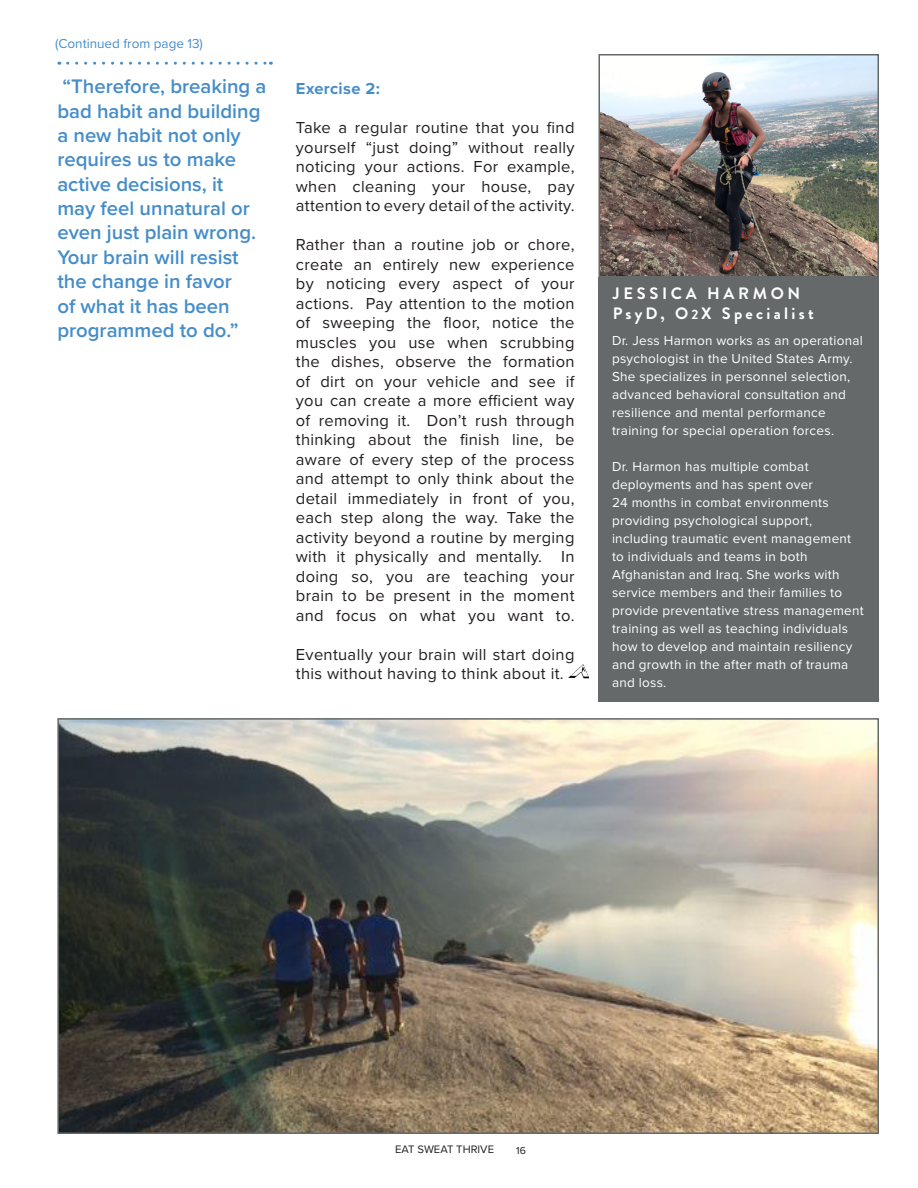
<style>
.page{position:relative;width:918px;height:1188px;background:#fff}
.page>*{position:absolute;margin:0;border:0;box-sizing:border-box;transform-origin:0 0}
.Pull_Quote_-_Under_D{font:600 20.25px/24.5px "Proxima Nova";color:#458dc9}
.Body_Text{font:16.5px/19.5px "Proxima Nova";letter-spacing:.02em;color:#231f20;text-align:justify}
.Section_Header_-_Rig{font:700 16.5px "Brandon Grotesque";letter-spacing:.2em;color:#fff}
.Section_Header_-_Rig-2{font:700 16.5px "Brandon Grotesque";letter-spacing:.22em;color:#fff}
.Body_Text-2{font:700 16.5px "Proxima Nova";letter-spacing:.02em;color:#458dc9}
.Body_Text-3{font:13.5px/18px "Proxima Nova";letter-spacing:.02em;color:#fff}
.Body_Text-4{font:13.5px "Proxima Nova";color:#458dc9}
.t1{font:11.25px "Proxima Nova";color:#231f20}
.t2{font:10.5px "Proxima Nova";color:#231f20}
.s1{font-size:13.5px}
</style>
<div class="page">
<img style="left:60px;top:721px;width:816px;height:410px">
<div style="left:57px;top:718px;width:822px;height:416px;border:2px solid #656969"></div>
<div style="left:598px;top:278px;width:281px;height:424px;background:#656969"></div>
<svg style="left:68px;top:62px;width:203px;height:3px"></svg>
<img style="left:601px;top:57px;width:275px;height:218px">
<div style="left:598px;top:54px;width:281px;height:224px;border:2px solid #656969"></div>
<img style="left:568px;top:665px;width:22px;height:14px">
<p class="Body_Text-4" style="left:55px;top:36px;width:149px">(Continued from page 13)</p>
<p class="Pull_Quote_-_Under_D" style="left:57px;top:74px;width:211px">“Therefore, breaking a bad habit and building a new habit not only requires us to make active decisions, it may feel unnatural or even just plain wrong.<br>Your brain will resist the change in favor<br>of what it has been programmed to do.”</p>
<p class="Body_Text-2" style="left:296px;top:76px;width:85px">Exercise 2:</p>
<p class="Body_Text" style="left:296px;top:118px;width:280px">Take a regular routine that you find yourself “just doing” without really noticing your actions. For example, when cleaning your house, pay attention to every detail of the activity.</p>
<p class="Body_Text" style="left:296px;top:235px;width:280px">Rather than a routine job or chore, create an entirely new experience by noticing every aspect of your actions. Pay attention to the motion of sweeping the floor, notice the muscles you use when scrubbing the dishes, observe the formation of dirt on your vehicle and see if you can create a more efficient way of removing it. Don’t rush through thinking about the finish line, be aware of every step of the process and attempt to only think about the detail immediately in front of you, each step along the way. Take the activity beyond a routine by merging with it physically and mentally. In doing so, you are teaching your brain to be present in the moment and focus on what you want to.</p>
<p class="Body_Text" style="left:296px;top:645px;width:280px">Eventually your brain will start doing this without having to think about it.</p>
<p class="Section_Header_-_Rig-2" style="left:613px;top:282px;width:189px">JESSICA HARMON</p>
<p class="Section_Header_-_Rig" style="left:613px;top:302px;width:202px">PsyD, O<span class="s1">2</span>X Specialist</p>
<p class="Body_Text-3" style="left:612px;top:332px;width:252px">Dr. Jess Harmon works as an operational psychologist in the United States Army.<br>She specializes in personnel selection, advanced behavioral consultation and resilience and mental performance training for special operation forces.</p>
<p class="Body_Text-3" style="left:612px;top:458px;width:253px">Dr. Harmon has multiple combat deployments and has spent over<br>24 months in combat environments providing psychological support, including traumatic event management to individuals and teams in both Afghanistan and Iraq. She works with service members and their families to provide preventative stress management training as well as teaching individuals how to develop and maintain resiliency and growth in the after math of trauma and loss.</p>
<p class="t1" style="left:395px;top:1143px;width:101px">EAT SWEAT THRIVE</p>
<p class="t2" style="left:516px;top:1144px;width:11px">16</p>
</div>
